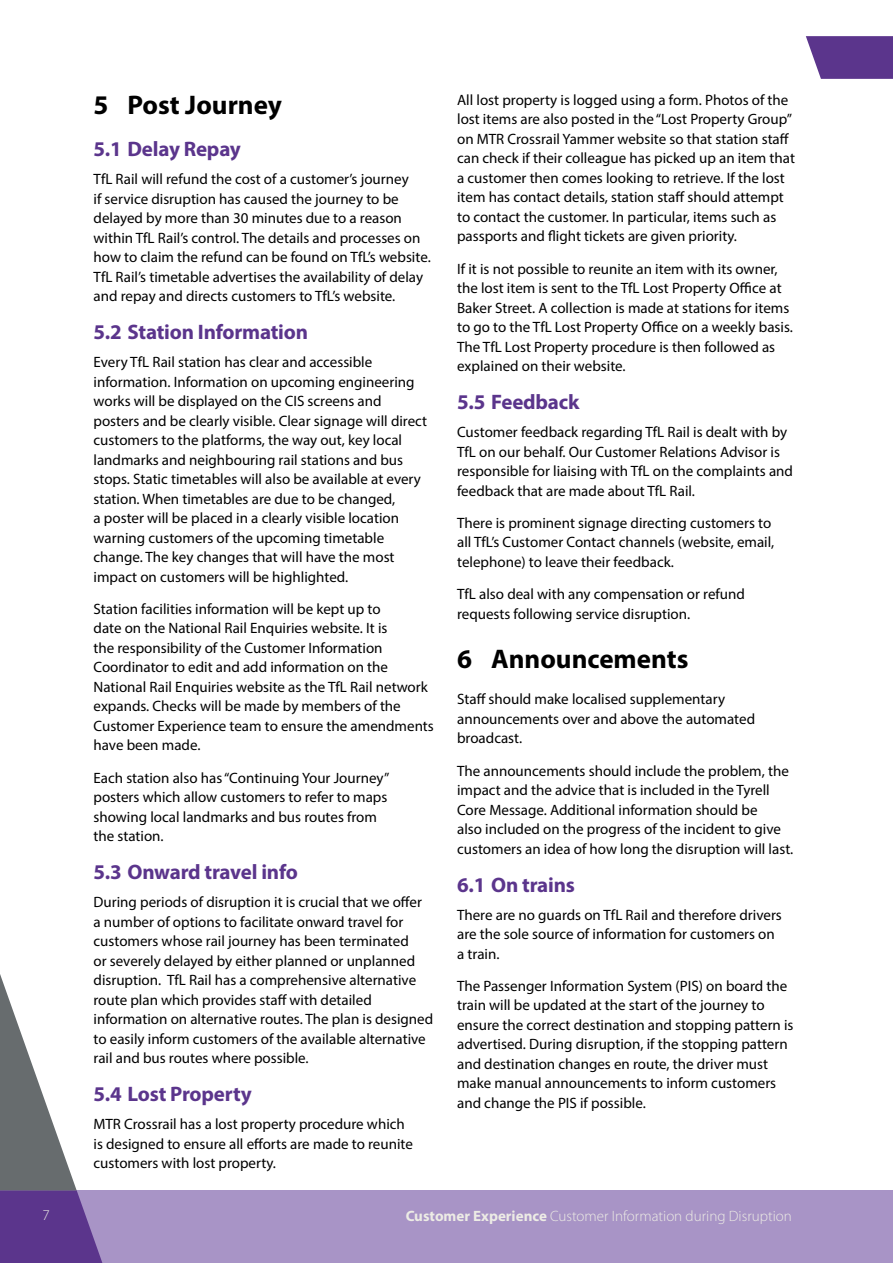
<style>
.page{position:relative;width:893px;height:1263px;background:#fff}
.page>*{position:absolute;margin:0;border:0;box-sizing:border-box;transform-origin:0 0}
.t1{font:700 27px "Myriad Pro";color:#000}
.t2{font:700 21px "Myriad Pro";letter-spacing:-.01em;color:#5b358c}
.t3{font:15px/19.5px "Myriad Pro";color:#000}
.t4{font:300 15px "Myriad Pro";color:#edece5}
.s1{font-weight:700}
</style>
<div class="page">
<div style="left:0;top:1190px;width:893px;height:73px;background:#a894c6"></div>
<svg style="left:0;top:974px;width:102px;height:289px"></svg>
<svg style="left:806px;top:36px;width:87px;height:43px;background:#694796"></svg>
<h1 class="t1" style="left:94px;top:87px;width:190px">5 Post Journey</h1>
<h2 class="t2" style="left:94px;top:135px;width:149px">5.1 Delay Repay</h2>
<p class="t3" style="left:94px;top:169px;width:339px">TfL Rail will refund the cost of a customer’s journey<br>if service disruption has caused the journey to be delayed by more than 30 minutes due to a reason within TfL Rail’s control. The details and processes on how to claim the refund can be found on TfL’s website.<br>TfL Rail’s timetable advertises the availability of delay and repay and directs customers to TfL’s website.</p>
<h2 class="t2" style="left:94px;top:318px;width:216px">5.2 Station Information</h2>
<p class="t3" style="left:94px;top:352px;width:335px">Every TfL Rail station has clear and accessible information. Information on upcoming engineering works will be displayed on the CIS screens and posters and be clearly visible. Clear signage will direct customers to the platforms, the way out, key local landmarks and neighbouring rail stations and bus stops. Static timetables will also be available at every station. When timetables are due to be changed,<br>a poster will be placed in a clearly visible location warning customers of the upcoming timetable change. The key changes that will have the most impact on customers will be highlighted.</p>
<p class="t3" style="left:94px;top:599px;width:342px">Station facilities information will be kept up to<br>date on the National Rail Enquiries website. It is<br>the responsibility of the Customer Information Coordinator to edit and add information on the National Rail Enquiries website as the TfL Rail network expands. Checks will be made by members of the Customer Experience team to ensure the amendments have been made.</p>
<p class="t3" style="left:94px;top:767px;width:297px">Each station also has “Continuing Your Journey” posters which allow customers to refer to maps showing local landmarks and bus routes from the station.</p>
<h2 class="t2" style="left:94px;top:858px;width:206px">5.3 Onward travel info</h2>
<p class="t3" style="left:94px;top:892px;width:341px">During periods of disruption it is crucial that we offer<br>a number of options to facilitate onward travel for customers whose rail journey has been terminated<br>or severely delayed by either planned or unplanned disruption. TfL Rail has a comprehensive alternative route plan which provides staff with detailed information on alternative routes. The plan is designed to easily inform customers of the available alternative rail and bus routes where possible.</p>
<h2 class="t2" style="left:94px;top:1080px;width:160px">5.4 Lost Property</h2>
<p class="t3" style="left:94px;top:1114px;width:321px">MTR Crossrail has a lost property procedure which is designed to ensure all efforts are made to reunite customers with lost property.</p>
<p class="t3" style="left:457px;top:90px;width:339px">All lost property is logged using a form. Photos of the lost items are also posted in the “Lost Property Group” on MTR Crossrail Yammer website so that station staff can check if their colleague has picked up an item that a customer then comes looking to retrieve. If the lost item has contact details, station staff should attempt to contact the customer. In particular, items such as passports and flight tickets are given priority.</p>
<p class="t3" style="left:457px;top:259px;width:337px">If it is not possible to reunite an item with its owner, the lost item is sent to the TfL Lost Property Office at Baker Street. A collection is made at stations for items to go to the TfL Lost Property Office on a weekly basis.<br>The TfL Lost Property procedure is then followed as explained on their website.</p>
<h2 class="t2" style="left:457px;top:388px;width:124px">5.5 Feedback</h2>
<p class="t3" style="left:457px;top:422px;width:337px">Customer feedback regarding TfL Rail is dealt with by TfL on our behalf. Our Customer Relations Advisor is responsible for liaising with TfL on the complaints and feedback that are made about TfL Rail.</p>
<p class="t3" style="left:457px;top:513px;width:319px">There is prominent signage directing customers to all TfL’s Customer Contact channels (website, email, telephone) to leave their feedback.</p>
<p class="t3" style="left:457px;top:584px;width:289px">TfL also deal with any compensation or refund requests following service disruption.</p>
<h1 class="t1" style="left:457px;top:641px;width:233px">6 Announcements</h1>
<p class="t3" style="left:457px;top:689px;width:299px">Staff should make localised supplementary announcements over and above the automated broadcast.</p>
<p class="t3" style="left:457px;top:761px;width:338px">The announcements should include the problem, the impact and the advice that is included in the Tyrell Core Message. Additional information should be<br>also included on the progress of the incident to give customers an idea of how long the disruption will last.</p>
<h2 class="t2" style="left:457px;top:871px;width:119px">6.1 On trains</h2>
<p class="t3" style="left:457px;top:904px;width:326px">There are no guards on TfL Rail and therefore drivers are the sole source of information for customers on a train.</p>
<p class="t3" style="left:457px;top:976px;width:338px">The Passenger Information System (PIS) on board the train will be updated at the start of the journey to ensure the correct destination and stopping pattern is advertised. During disruption, if the stopping pattern and destination changes en route, the driver must make manual announcements to inform customers and change the PIS if possible.</p>
<p class="t4" style="left:43px;top:1207px;width:9px">7</p>
<p class="t4" style="left:406px;top:1207px;width:388px"><span class="s1">Customer Experience</span> Customer Information during Disruption</p>
</div>
